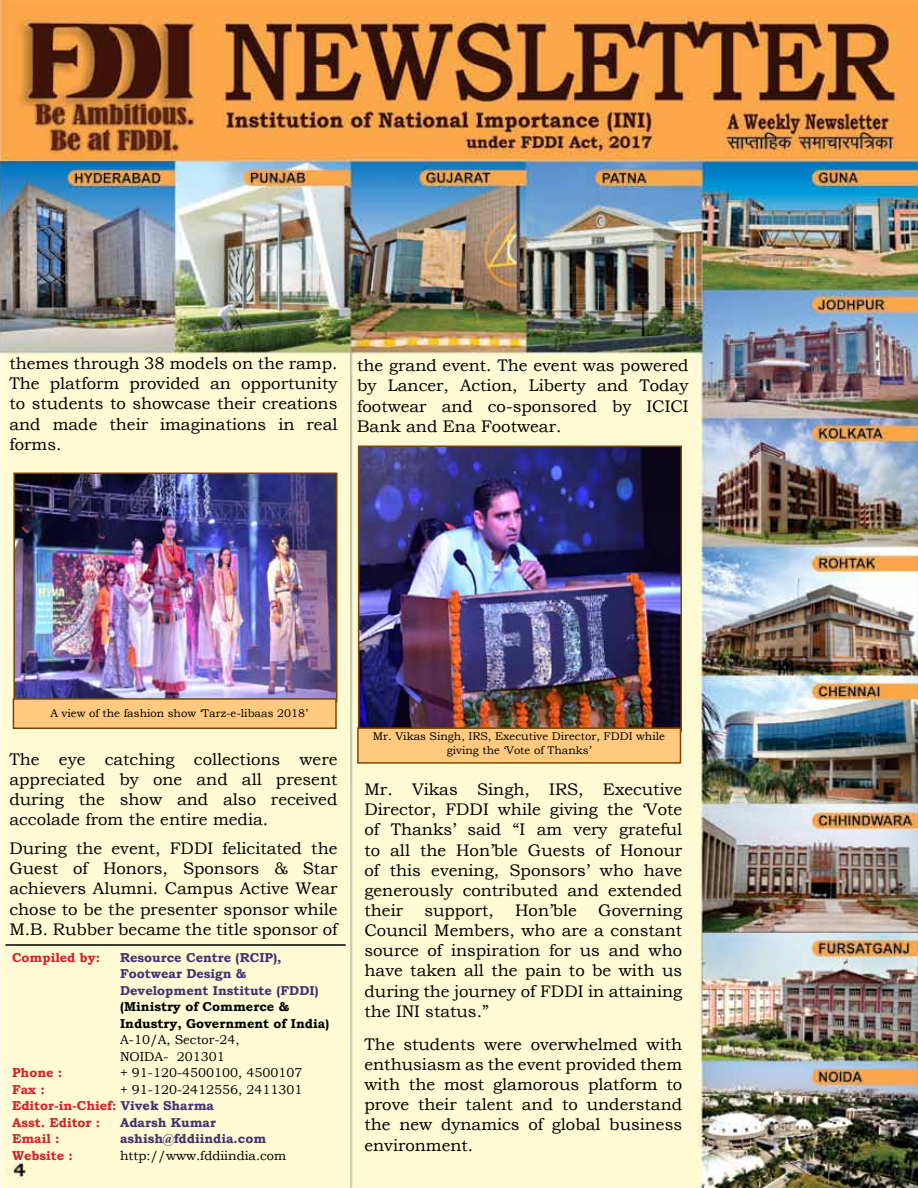
<style>
.page{position:relative;width:918px;height:1188px;background:#fff}
.page>*{position:absolute;margin:0;border:0;box-sizing:border-box;transform-origin:0 0}
.t1{font:16.8px/20.1px "Bookman Old Style";color:#000;text-align:justify}
.t2{font:700 12.9px/16.5px "Bookman Old Style";color:#d2232a}
.t3{font:700 12.9px/16.5px "Bookman Old Style";color:#433270}
.t4{font:12.9px/16.5px "Bookman Old Style";color:#000}
.t5{font:700 12.9px/16.5px "Bookman Old Style";color:#000}
.t6{font:11.25px/13.5px "Bookman Old Style";color:#000;text-align:center}
.s1{font-weight:400;color:#000}
.s2{color:#433270}
</style>
<div class="page">
<img style="left:0;top:0;width:918px;height:1188px">
<hr style="left:5px;top:944px;width:341px;height:2px;background:#000">
<img style="left:361px;top:449px;width:318px;height:278px">
<div style="left:358px;top:446px;width:324px;height:286px;border:2px solid #774701"></div>
<div style="left:357px;top:727px;width:324px;height:37px;background:#ffc980;border:2px solid #774701"></div>
<img style="left:16px;top:475px;width:319px;height:223px">
<div style="left:13px;top:472px;width:325px;height:230px;border:2px solid #774701"></div>
<div style="left:13px;top:698px;width:324px;height:31px;background:#ffc980;border:2px solid #774701"></div>
<p class="t1" style="left:9px;top:353px;width:330px">themes through 38 models on the ramp.<br>The platform provided an opportunity to students to showcase their creations and made their imaginations in real forms.</p>
<p class="t1" style="left:357px;top:356px;width:333px">the grand event. The event was powered by Lancer, Action, Liberty and Today footwear and co-sponsored by ICICI Bank and Ena Footwear.</p>
<p class="t6" style="left:50px;top:706px;width:259px">A view of the fashion show ‘Tarz-e-libaas 2018’</p>
<p class="t1" style="left:9px;top:749px;width:330px">The eye catching collections were appreciated by one and all present during the show and also received accolade from the entire media.</p>
<p class="t1" style="left:9px;top:838px;width:330px">During the event, FDDI felicitated the Guest of Honors, Sponsors &amp; Star achievers Alumni. Campus Active Wear chose to be the presenter sponsor while M.B. Rubber became the title sponsor of</p>
<p class="t2" style="left:12px;top:949px;width:89px">Compiled by:</p>
<p class="t3" style="left:120px;top:949px;width:200px">Resource Centre (RCIP),<br>Footwear Design &amp;<br>Development Institute (FDDI)</p>
<p class="t5" style="left:120px;top:998px;width:211px">(Ministry of Commerce &amp;<br>Industry, Government of India)</p>
<p class="t4" style="left:120px;top:1032px;width:121px">A-10/A, Sector-24,<br>NOIDA- 201301</p>
<p class="t2" style="left:12px;top:1064px;width:52px">Phone :</p>
<p class="t4" style="left:120px;top:1065px;width:184px">+ 91-120-4500100, 4500107</p>
<p class="t2" style="left:12px;top:1081px;width:34px">Fax :</p>
<p class="t2" style="left:12px;top:1081px;width:292px;text-indent:108px"><span class="s1">+ 91-120-2412556, 2411301<br></span>Editor-in-Chief: <span class="s2">Vivek Sharma<br></span>Asst. Editor :</p>
<p class="t3" style="left:120px;top:1114px;width:97px">Adarsh Kumar</p>
<p class="t2" style="left:12px;top:1130px;width:49px">Email :</p>
<p class="t3" style="left:120px;top:1130px;width:148px">ashish@fddiindia.com</p>
<p class="t2" style="left:12px;top:1147px;width:62px">Website :</p>
<p class="t4" style="left:120px;top:1147px;width:168px">http://www.fddiindia.com</p>
<p class="t6" style="left:373px;top:730px;width:294px">Mr. Vikas Singh, IRS, Executive Director, FDDI while giving the ‘Vote of Thanks’</p>
<p class="t1" style="left:365px;top:779px;width:319px">Mr. Vikas Singh, IRS, Executive Director, FDDI while giving the ‘Vote of Thanks’ said “I am very grateful to all the Hon’ble Guests of Honour of this evening, Sponsors’ who have generously contributed and extended their</p>
<p class="t1" style="left:424px;top:900px;width:71px">support,</p>
<p class="t1" style="left:515px;top:900px;width:63px">Hon’ble</p>
<p class="t1" style="left:365px;top:900px;width:319px;text-indent:234px">Governing Council Members, who are a constant source of inspiration for us and who have taken all the pain to be with us during the journey of FDDI in attaining the INI status.”</p>
<p class="t1" style="left:365px;top:1034px;width:319px">The students were overwhelmed with enthusiasm as the event provided them with the most glamorous platform to prove their talent and to understand the new dynamics of global business environment.</p>
</div>
